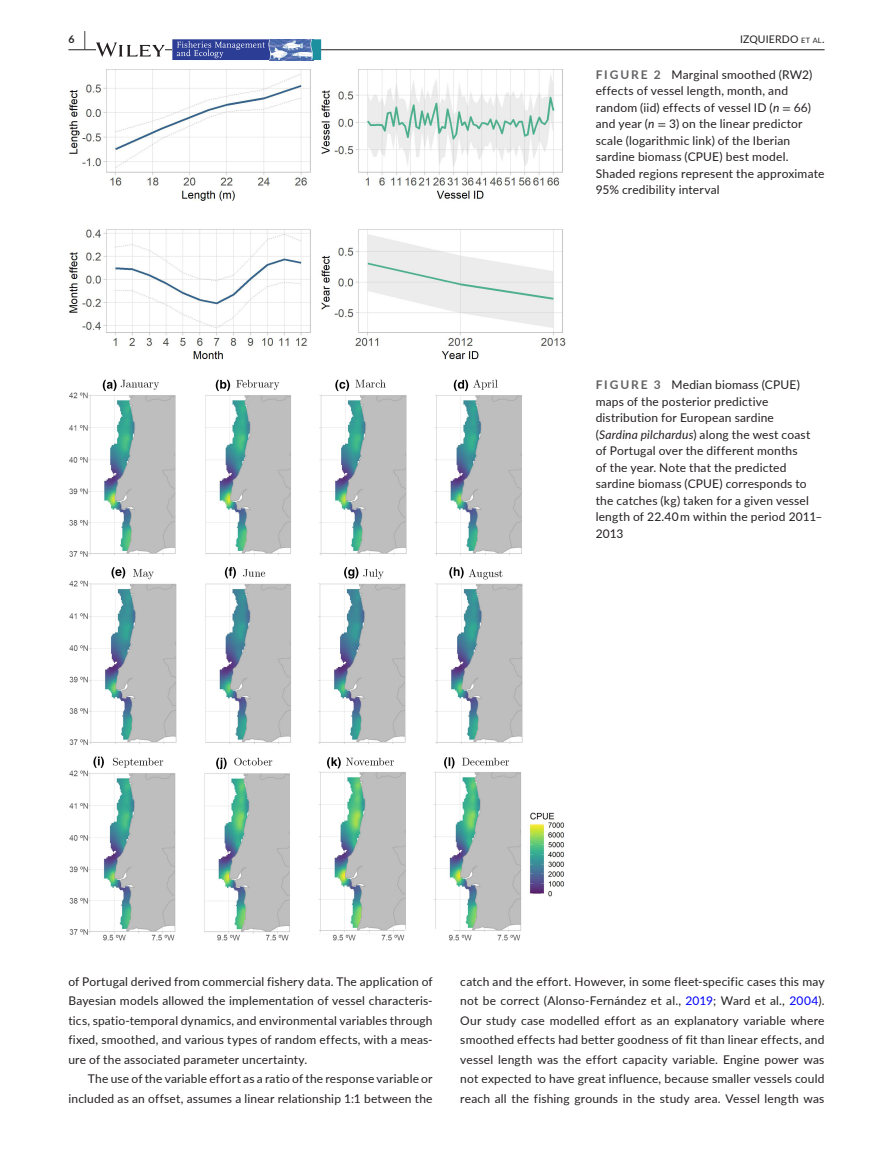
<style>
.page{position:relative;width:893px;height:1174px;background:#fff}
.page>*{position:absolute;margin:0;border:0;box-sizing:border-box;transform-origin:0 0}
.t1{font:12px/16.5px "Lato";letter-spacing:.015em;color:#231f20;text-align:justify}
.t2{font:10.5px "Lato";letter-spacing:.015em;color:#231f20}
.t3{font:700 10.5px "Lato";color:#231f20}
.s1{font-size:19.5px}
.s2{font-size:7.35px}
.s3{font-weight:700;color:#636366}
.s4{font-style:italic}
.s5{font-family:"STIX"}
.s6{color:#00f}
</style>
<div class="page">
<hr style="left:68px;top:49px;width:756px;height:1px;background:#231f20">
<svg style="left:96px;top:42px;width:69px;height:15px"></svg>
<img style="left:273px;top:39px;width:36px;height:21px">
<svg style="left:309px;top:39px;width:12px;height:21px"></svg>
<svg style="left:172px;top:39px;width:101px;height:21px"></svg>
<img style="left:68px;top:69px;width:498px;height:291px">
<img style="left:69px;top:380px;width:495px;height:561px">
<p class="t3" style="left:68px;top:31px;width:19px">6 <span class="s1">|</span></p>
<p class="t2" style="left:740px;top:31px;width:86px">IZQUIERDO <span class="s2">et al</span>.</p>
<p class="t1" style="left:596px;top:66px;width:230px;text-align:left"><span class="s3">FIGURE 2</span> Marginal smoothed (RW2) effects of vessel length, month, and random (iid) effects of vessel ID (<span class="s4">n</span> <span class="s5">=</span> 66) and year (<span class="s4">n</span> <span class="s5">=</span> 3) on the linear predictor scale (logarithmic link) of the Iberian sardine biomass (CPUE) best model.<br>Shaded regions represent the approximate 95% credibility interval</p>
<p class="t1" style="left:596px;top:376px;width:228px;text-align:left"><span class="s3">FIGURE 3</span> Median biomass (CPUE) maps of the posterior predictive distribution for European sardine<br>(<span class="s4">Sardina pilchardus</span>) along the west coast of Portugal over the different months<br>of the year. Note that the predicted sardine biomass (CPUE) corresponds to the catches (kg) taken for a given vessel length of 22.40 m within the period 2011– 2013</p>
<p class="t1" style="left:68px;top:971px;width:366px;line-height:19.5px">of Portugal derived from commercial fishery data. The application of Bayesian models allowed the implementation of vessel characteris&shy;tics, spatio-temporal dynamics, and environmental variables through fixed, smoothed, and various types of random effects, with a meas&shy;ure of the associated parameter uncertainty.</p>
<p class="t1" style="left:68px;top:1068px;width:366px;line-height:19.5px;text-align:right">The use of the variable effort as a ratio of the response variable or included as an offset, assumes a linear relationship 1:1 between the</p>
<p class="t1" style="left:460px;top:971px;width:366px;line-height:19.5px">catch and the effort. However, in some fleet-specific cases this may not be correct (Alonso-Fernández et al., <span class="s6">2019</span>; Ward et al., <span class="s6">2004</span>).<br>Our study case modelled effort as an explanatory variable where smoothed effects had better goodness of fit than linear effects, and vessel length was the effort capacity variable. Engine power was not expected to have great influence, because smaller vessels could reach all the fishing grounds in the study area. Vessel length was</p>
</div>
